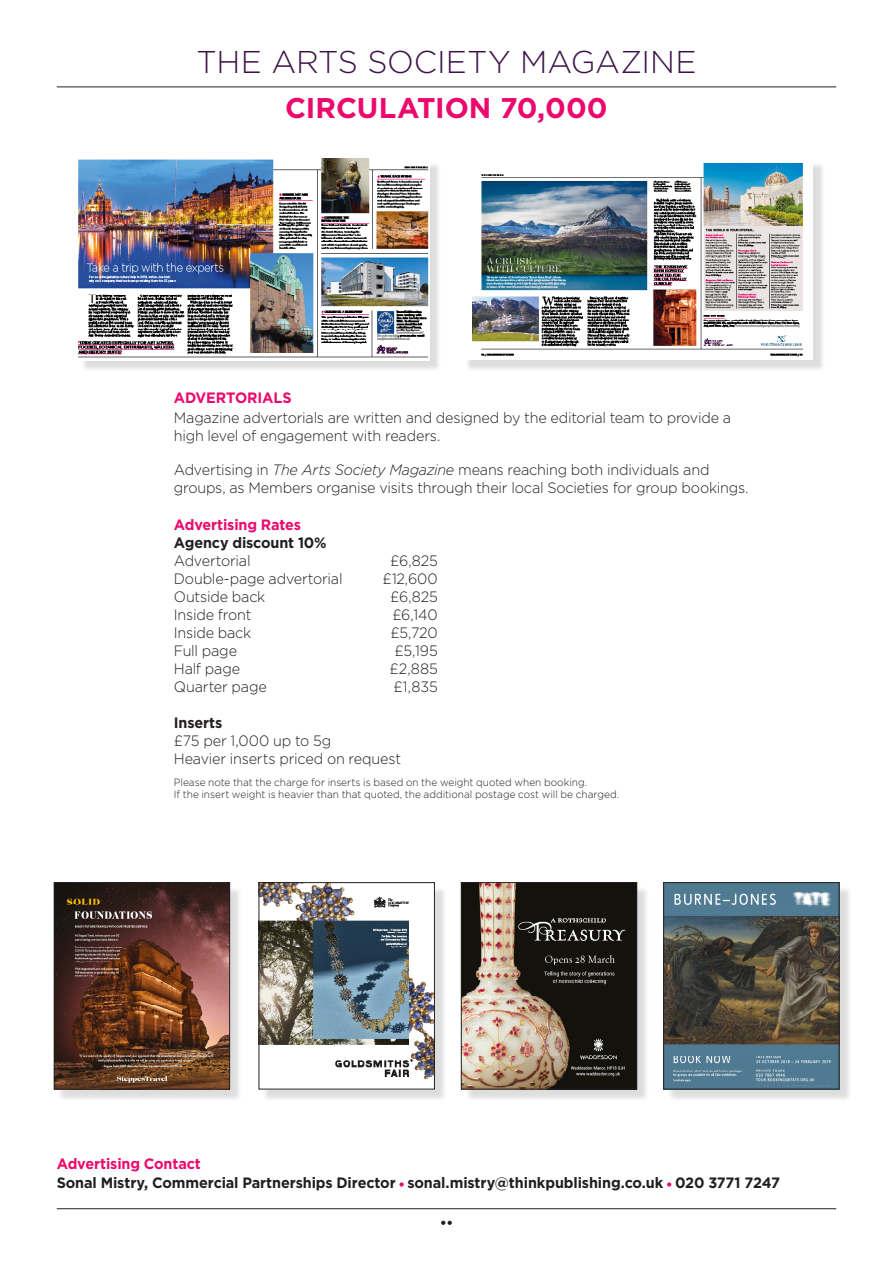
<style>
.page{position:relative;width:893px;height:1263px;background:#fff}
.page>*{position:absolute;margin:0;border:0;box-sizing:border-box;transform-origin:0 0}
.GOTHAM_HEADING{font:300 31.5px "Gotham";letter-spacing:-.005em;color:#3d1449}
.GOTHAM_HEADING-2{font:700 28.5px "Gotham";color:#ec096d}
.Standfirst{font:300 15px/18px "Gotham";letter-spacing:-.015em;color:#231f20;scale:.96 1}
.Standfirst-2{font:700 15px "Gotham";letter-spacing:-.01em;color:#231f20;scale:.96 1}
.Standfirst-3{font:700 15px "Gotham";letter-spacing:-.01em;color:#ec096d;scale:.96 1}
.Standfirst-4{font:300 10.5px/12px "Gotham";color:#231f20;scale:.96 1}
.s1{font-style:italic}
</style>
<div class="page">
<svg style="left:441px;top:1221px;width:11px;height:4px"></svg>
<hr style="left:57px;top:1208px;width:779px;height:1px;background:#231f20">
<div style="left:58px;top:886px;width:184px;height:216px;background:#231f20;opacity:.15"></div>
<img style="left:56px;top:884px;width:172px;height:203px">
<div style="left:54px;top:882px;width:176px;height:207px;border:1px solid #231f20"></div>
<div style="left:465px;top:886px;width:184px;height:216px;background:#231f20;opacity:.15"></div>
<img style="left:463px;top:884px;width:172px;height:203px">
<div style="left:461px;top:882px;width:176px;height:207px;border:1px solid #231f20"></div>
<div style="left:262px;top:886px;width:185px;height:216px;background:#231f20;opacity:.15"></div>
<img style="left:261px;top:884px;width:172px;height:203px">
<div style="left:259px;top:882px;width:176px;height:207px;border:1px solid #231f20"></div>
<svg style="left:399px;top:1182px;width:5px;height:5px"></svg>
<svg style="left:667px;top:1182px;width:4px;height:5px"></svg>
<hr style="left:57px;top:87px;width:779px;height:1px;background:#231f20">
<div style="left:667px;top:886px;width:185px;height:216px;background:#231f20;opacity:.15"></div>
<img style="left:665px;top:884px;width:172px;height:203px">
<div style="left:663px;top:882px;width:176px;height:207px;border:1px solid #231f20"></div>
<div style="left:466px;top:163px;width:359px;height:209px;background:#231f20;opacity:.15"></div>
<div style="left:461px;top:158px;width:352px;height:202px;background:#fff"></div>
<img style="left:473px;top:163px;width:330px;height:194px">
<div style="left:82px;top:163px;width:359px;height:209px;background:#231f20;opacity:.15"></div>
<img style="left:78px;top:158px;width:351px;height:202px">
<p class="GOTHAM_HEADING" style="left:197px;top:42px;width:501px">THE ARTS SOCIETY MAGAZINE</p>
<p class="GOTHAM_HEADING-2" style="left:285px;top:89px;width:324px">CIRCULATION 70,000</p>
<p class="Standfirst-3" style="left:174px;top:388px;width:124px">ADVERTORIALS</p>
<p class="Standfirst" style="left:174px;top:409px;width:582px">Magazine advertorials are written and designed by the editorial team to provide a high level of engagement with readers.</p>
<p class="Standfirst" style="left:174px;top:460px;width:600px">Advertising in <span class="s1">The Arts Society Magazine</span> means reaching both individuals and groups, as Members organise visits through their local Societies for group bookings.</p>
<p class="Standfirst-3" style="left:174px;top:515px;width:134px">Advertising Rates</p>
<p class="Standfirst-2" style="left:174px;top:533px;width:161px">Agency discount 10%</p>
<p class="Standfirst" style="left:174px;top:551px;width:81px">Advertorial</p>
<p class="Standfirst" style="left:390px;top:551px;width:51px">£6,825</p>
<p class="Standfirst" style="left:174px;top:569px;width:177px">Double-page advertorial</p>
<p class="Standfirst" style="left:383px;top:569px;width:59px">£12,600</p>
<p class="Standfirst" style="left:174px;top:587px;width:97px">Outside back</p>
<p class="Standfirst" style="left:390px;top:587px;width:51px">£6,825</p>
<p class="Standfirst" style="left:174px;top:605px;width:82px">Inside front</p>
<p class="Standfirst" style="left:392px;top:605px;width:49px">£6,140</p>
<p class="Standfirst" style="left:174px;top:623px;width:82px">Inside back</p>
<p class="Standfirst" style="left:390px;top:623px;width:51px">£5,720</p>
<p class="Standfirst" style="left:174px;top:641px;width:67px">Full page</p>
<p class="Standfirst" style="left:394px;top:641px;width:47px">£5,195</p>
<p class="Standfirst" style="left:174px;top:659px;width:71px">Half page</p>
<p class="Standfirst" style="left:390px;top:659px;width:52px">£2,885</p>
<p class="Standfirst" style="left:174px;top:677px;width:98px">Quarter page</p>
<p class="Standfirst" style="left:393px;top:677px;width:48px">£1,835</p>
<p class="Standfirst-2" style="left:174px;top:713px;width:52px">Inserts</p>
<p class="Standfirst" style="left:174px;top:731px;width:165px">£75 per 1,000 up to 5g</p>
<p class="Standfirst" style="left:174px;top:749px;width:238px">Heavier inserts priced on request</p>
<p class="Standfirst-4" style="left:174px;top:776px;width:465px">Please note that the charge for inserts is based on the weight quoted when booking.<br>If the insert weight is heavier than that quoted, the additional postage cost will be charged.</p>
<p class="Standfirst-3" style="left:57px;top:1153px;width:152px">Advertising Contact</p>
<p class="Standfirst-2" style="left:57px;top:1173px;width:755px">Sonal Mistry, Commercial Partnerships Director sonal.mistry@thinkpublishing.co.uk 020 3771 7247</p>
</div>
